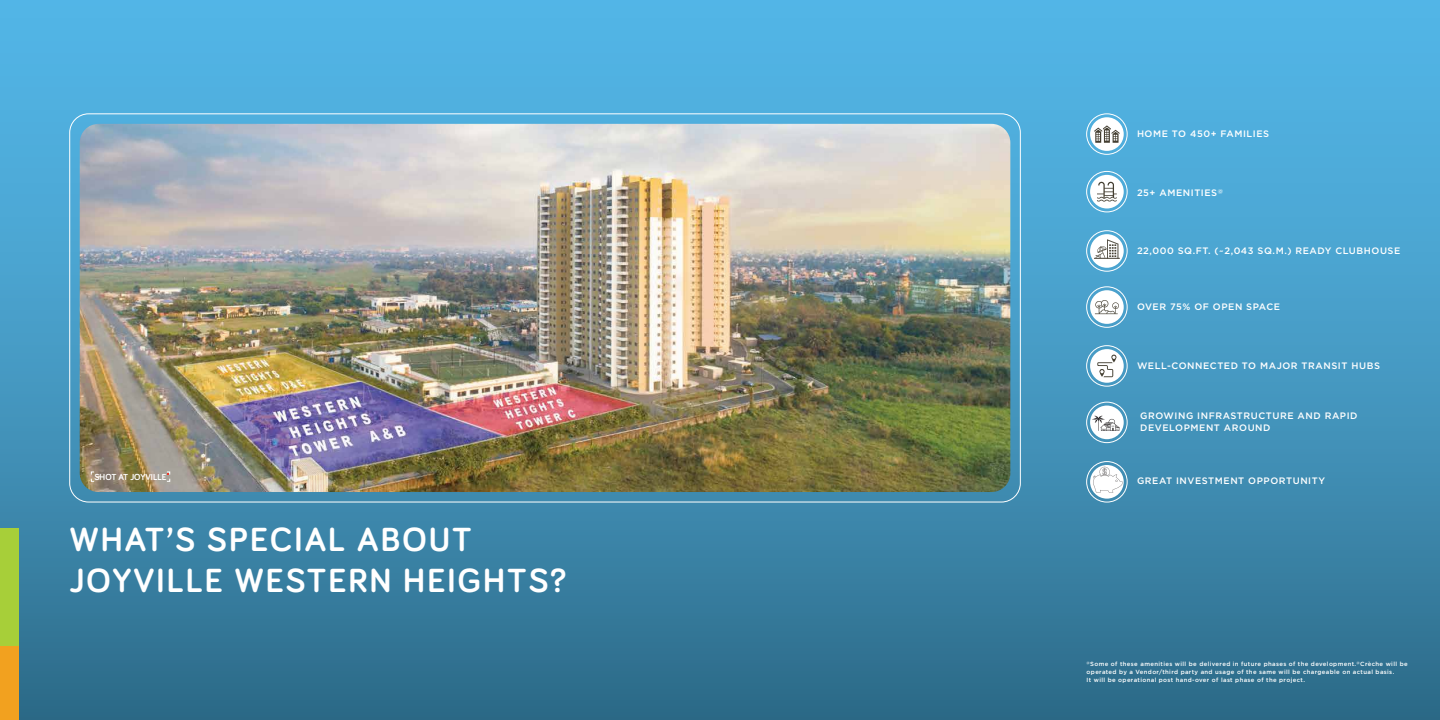
<style>
.page{position:relative;width:1440px;height:720px;background:#fff}
.page>*{position:absolute;margin:0;border:0;box-sizing:border-box;transform-origin:0 0}
.t1{font:700 34.5px/41.2px "Bariol";letter-spacing:.06em;color:#fff}
.t2{font:500 9.3px/12.1px "Gotham";letter-spacing:.06em;color:#fff}
.t3{font:700 9px "Bariol";color:#fff}
.t4{font:500 6px/7.6px "Gotham";letter-spacing:.06em;color:#fff}
</style>
<div class="page">
<div style="left:0;top:0;width:727px;height:720px;background:linear-gradient(to bottom,#58bef0,#31708f)"></div>
<div style="left:0;top:529px;width:5px;height:117px;background:#a7cf39"></div>
<div style="left:0;top:646px;width:5px;height:74px;background:#f2a11f"></div>
<div style="left:5px;top:529px;width:14px;height:117px;background:#a7cf39"></div>
<div style="left:5px;top:646px;width:14px;height:74px;background:#f2a11f"></div>
<div style="left:711px;top:0;width:729px;height:720px;background:linear-gradient(to bottom,#58bef0,#31708f)"></div>
<img style="left:80px;top:124px;width:930px;height:368px">
<svg style="left:91px;top:472px;width:4px;height:10px"></svg>
<svg style="left:166px;top:472px;width:4px;height:10px"></svg>
<div style="left:1090px;top:234px;width:34px;height:34px;background:#fff;border-radius:50%"></div>
<div style="left:1086px;top:230px;width:42px;height:42px;border:1px solid #fff;border-radius:50%"></div>
<svg style="left:1094px;top:239px;width:26px;height:20px"></svg>
<div style="left:1090px;top:117px;width:34px;height:34px;background:#fff;border-radius:50%"></div>
<svg style="left:1094px;top:125px;width:26px;height:18px"></svg>
<div style="left:1086px;top:113px;width:42px;height:42px;border:1px solid #fff;border-radius:50%"></div>
<div style="left:1090px;top:175px;width:34px;height:34px;background:#fff;border-radius:50%"></div>
<div style="left:1086px;top:171px;width:42px;height:41px;border:1px solid #fff;border-radius:50%"></div>
<svg style="left:1097px;top:182px;width:20px;height:20px"></svg>
<div style="left:1090px;top:349px;width:34px;height:34px;background:#fff;border-radius:50%"></div>
<div style="left:1086px;top:345px;width:42px;height:42px;border:1px solid #fff;border-radius:50%"></div>
<svg style="left:1097px;top:355px;width:20px;height:22px"></svg>
<div style="left:1090px;top:290px;width:34px;height:34px;background:#fff;border-radius:50%"></div>
<div style="left:1086px;top:286px;width:42px;height:42px;border:1px solid #fff;border-radius:50%"></div>
<svg style="left:1095px;top:300px;width:24px;height:14px"></svg>
<svg style="left:1090px;top:465px;width:34px;height:34px"></svg>
<div style="left:1086px;top:461px;width:42px;height:41px;border:1px solid #fff;border-radius:50%"></div>
<svg style="left:1093px;top:467px;width:29px;height:26px"></svg>
<div style="left:1090px;top:406px;width:34px;height:33px;background:#fff;border-radius:50%"></div>
<div style="left:1086px;top:402px;width:42px;height:41px;border:1px solid #fff;border-radius:50%"></div>
<svg style="left:1092px;top:416px;width:28px;height:15px"></svg>
<h3 class="t3" style="left:94px;top:471px;width:74px">SHOT AT JOYVILLE</h3>
<h1 class="t1" style="left:70px;top:517px;width:498px">WHAT’S SPECIAL ABOUT<br>JOYVILLE WESTERN HEIGHTS?</h1>
<h2 class="t2" style="left:1137px;top:127px;width:134px">HOME TO 450+ FAMILIES</h2>
<h2 class="t2" style="left:1137px;top:186px;width:88px">25+ AMENITIES<sup>@</sup></h2>
<h2 class="t2" style="left:1137px;top:244px;width:265px">22,000 SQ.FT. (~2,043 SQ.M.) READY CLUBHOUSE</h2>
<h2 class="t2" style="left:1137px;top:300px;width:145px">OVER 75% OF OPEN SPACE</h2>
<h2 class="t2" style="left:1137px;top:359px;width:244px">WELL-CONNECTED TO MAJOR TRANSIT HUBS</h2>
<h2 class="t2" style="left:1140px;top:409px;width:219px">GROWING INFRASTRUCTURE AND RAPID<br>DEVELOPMENT AROUND</h2>
<h2 class="t2" style="left:1137px;top:475px;width:190px">GREAT INVESTMENT OPPORTUNITY</h2>
<p class="t4" style="left:1087px;top:660px;width:323px"><sup>@</sup>Some of these amenities will be delivered in future phases of the development.<sup>@</sup>Crèche will be operated by a Vendor/third party and usage of the same will be chargeable on actual basis.<br>It will be operational post hand-over of last phase of the project.</p>
</div>
